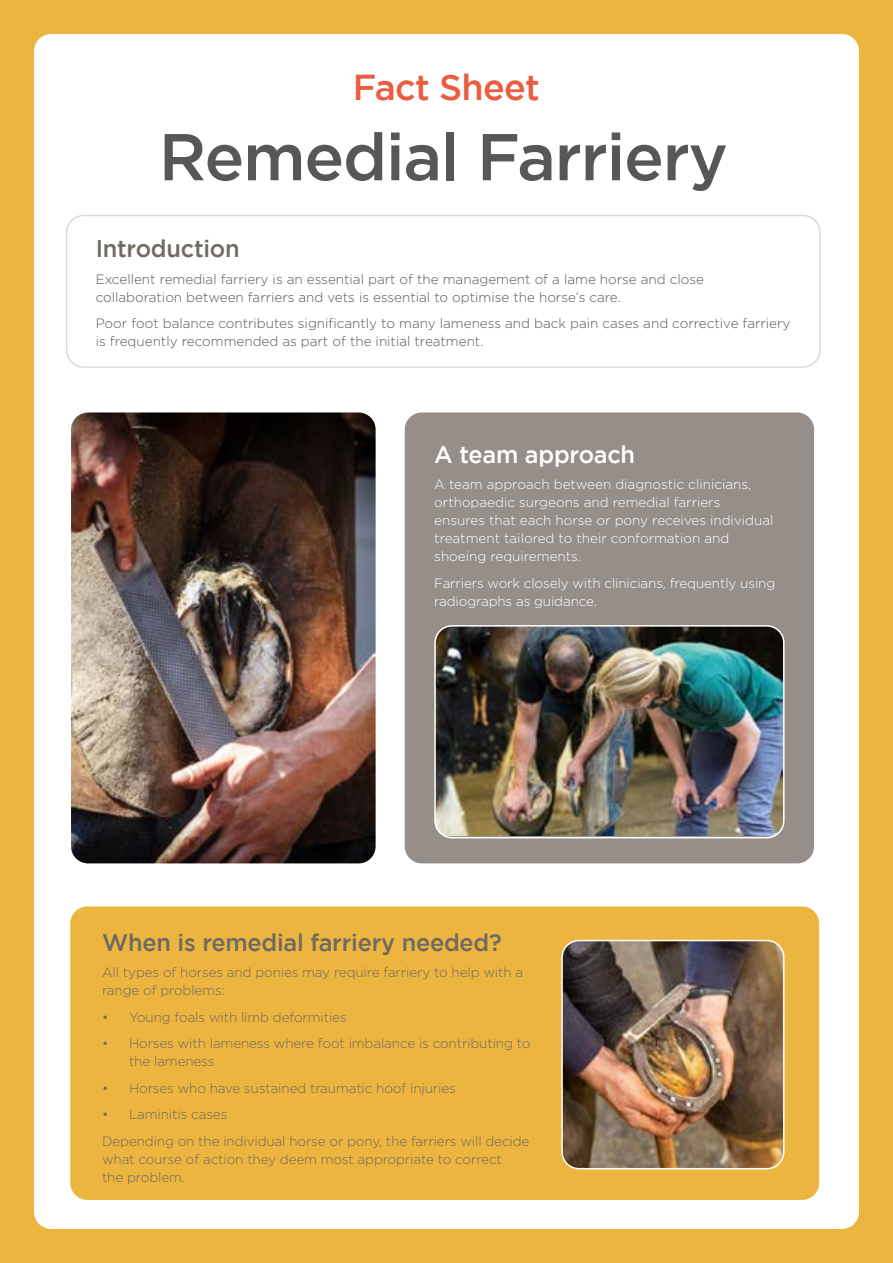
<style>
.page{position:relative;width:893px;height:1263px;background:#ecb53f}
.page>*{position:absolute;margin:0;border:0;box-sizing:border-box;transform-origin:0 0}
.t1{font:500 66px "Gotham";letter-spacing:-.02em;color:#575756}
.t2{font:500 36px "Gotham";letter-spacing:-.02em;color:#eb5d41}
.t3{font:500 24px "Gotham";letter-spacing:-.01em;color:#6f6a62}
.t4{font:500 24px "Gotham";letter-spacing:-.01em;color:#fff}
.t5{font:300 13.5px/18px "Gotham";letter-spacing:-.01em;color:#6f6a62}
.t6{font:300 13.5px/18px "Gotham";color:#575756}
.t7{font:300 13.5px/18px "Gotham";color:#fff}
</style>
<div class="page">
<div style="left:34px;top:34px;width:825px;height:1195px;background:#fff;border-radius:17px"></div>
<div style="left:66px;top:215px;width:755px;height:153px;border:2px solid #dadada;border-radius:17px"></div>
<div style="left:405px;top:412px;width:409px;height:451px;background:#968f89;border-radius:17px"></div>
<img style="left:71px;top:412px;width:305px;height:451px">
<div style="left:70px;top:906px;width:749px;height:294px;background:#ecb53f;border-radius:17px"></div>
<img style="left:437px;top:626px;width:347px;height:210px">
<div style="left:434px;top:625px;width:350px;height:213px;border:2px solid #fff;border-radius:17px"></div>
<img style="left:564px;top:940px;width:220px;height:229px">
<div style="left:561px;top:940px;width:223px;height:229px;border:2px solid #fff;border-radius:17px"></div>
<h2 class="t2" style="left:353px;top:67px;width:189px">Fact Sheet</h2>
<h1 class="t1" style="left:159px;top:119px;width:571px">Remedial Farriery</h1>
<h3 class="t3" style="left:96px;top:235px;width:146px">Introduction</h3>
<p class="t6" style="left:96px;top:270px;width:610px">Excellent remedial farriery is an essential part of the management of a lame horse and close collaboration between farriers and vets is essential to optimise the horse’s care.</p>
<p class="t6" style="left:96px;top:314px;width:696px">Poor foot balance contributes significantly to many lameness and back pain cases and corrective farriery is frequently recommended as part of the initial treatment.</p>
<h3 class="t4" style="left:434px;top:441px;width:202px">A team approach</h3>
<p class="t7" style="left:434px;top:475px;width:341px">A team approach between diagnostic clinicians, orthopaedic surgeons and remedial farriers ensures that each horse or pony receives individual treatment tailored to their conformation and shoeing requirements.</p>
<p class="t7" style="left:434px;top:574px;width:342px">Farriers work closely with clinicians, frequently using radiographs as guidance.</p>
<h3 class="t3" style="left:102px;top:929px;width:401px">When is remedial farriery needed?</h3>
<p class="t5" style="left:102px;top:963px;width:423px">All types of horses and ponies may require farriery to help with a range of problems:</p>
<p class="t5" style="left:102px;top:1008px;width:246px">• Young foals with limb deformities</p>
<p class="t5" style="left:129px;top:1034px;width:403px;text-indent:-27px">• Horses with lameness where foot imbalance is contributing to the lameness</p>
<p class="t5" style="left:102px;top:1079px;width:355px">• Horses who have sustained traumatic hoof injuries</p>
<p class="t5" style="left:102px;top:1101px;width:429px;line-height:26.5px">• Laminitis cases<br>Depending on the individual horse or pony, the farriers will decide</p>
<p class="t5" style="left:102px;top:1150px;width:401px">what course of action they deem most appropriate to correct the problem.</p>
</div>
